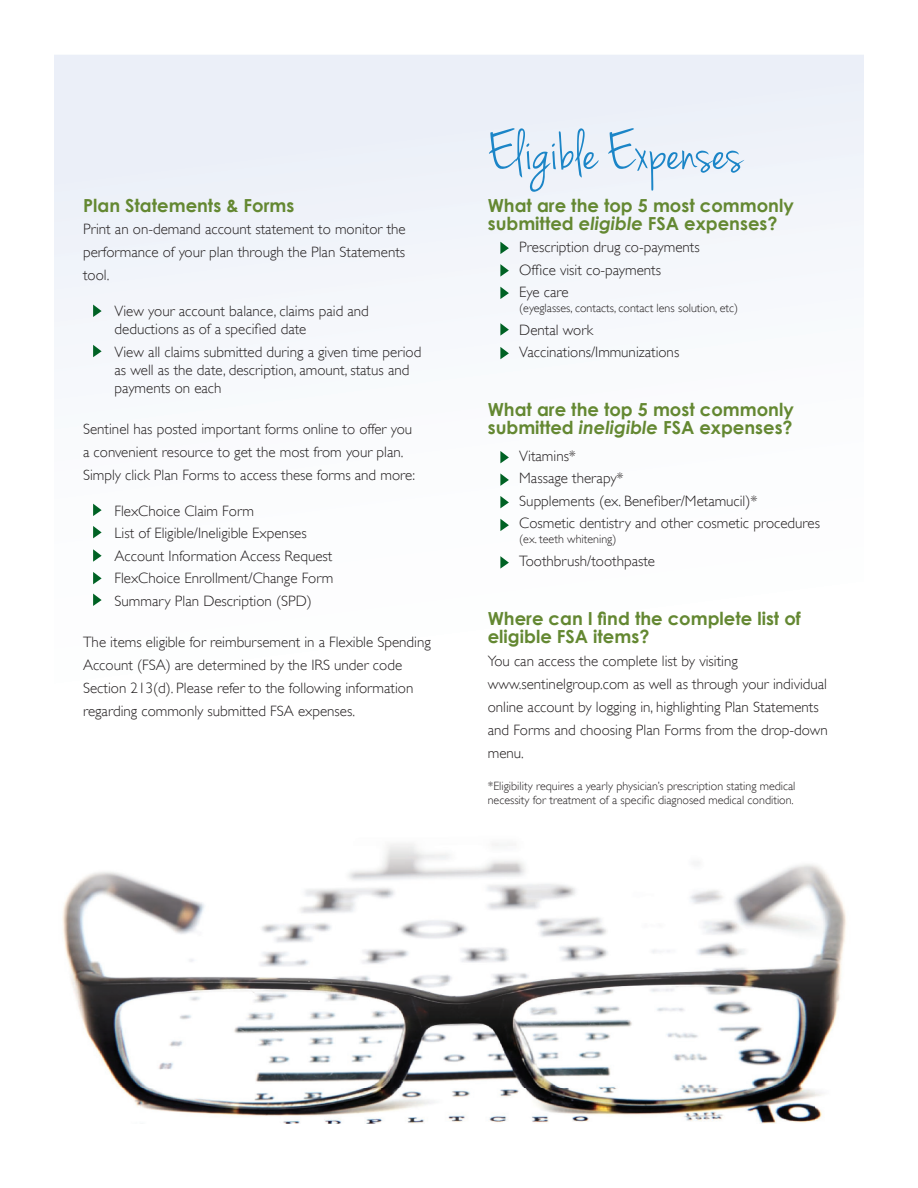
<style>
.page{position:relative;width:918px;height:1188px;background:#fff}
.page>*{position:absolute;margin:0;border:0;box-sizing:border-box;transform-origin:0 0}
.t1{font:58.5px "Jenna Sue";color:#1b85c7}
.t2{font:700 18px/18px "Century Gothic";color:#648832}
.t3{font:300 15px/23px "Gill Sans";color:#231f20}
.t4{font:300 12px/14.4px "Gill Sans";color:#231f20}
.s1{font-style:italic}
</style>
<div class="page">
<svg style="left:54px;top:55px;width:810px;height:539px"></svg>
<svg style="left:500px;top:242px;width:9px;height:12px"></svg>
<svg style="left:500px;top:264px;width:9px;height:13px"></svg>
<svg style="left:500px;top:287px;width:9px;height:12px"></svg>
<svg style="left:500px;top:347px;width:9px;height:12px"></svg>
<svg style="left:500px;top:323px;width:9px;height:13px"></svg>
<svg style="left:500px;top:451px;width:9px;height:12px"></svg>
<svg style="left:500px;top:473px;width:9px;height:13px"></svg>
<svg style="left:500px;top:496px;width:9px;height:12px"></svg>
<svg style="left:500px;top:519px;width:9px;height:12px"></svg>
<svg style="left:500px;top:556px;width:9px;height:13px"></svg>
<img style="left:62px;top:843px;width:784px;height:280px">
<svg style="left:93px;top:305px;width:9px;height:12px"></svg>
<svg style="left:93px;top:504px;width:9px;height:12px"></svg>
<svg style="left:93px;top:526px;width:9px;height:12px"></svg>
<svg style="left:93px;top:549px;width:9px;height:13px"></svg>
<svg style="left:93px;top:572px;width:9px;height:12px"></svg>
<svg style="left:93px;top:594px;width:9px;height:12px"></svg>
<svg style="left:93px;top:345px;width:9px;height:12px"></svg>
<p class="t2" style="left:83px;top:195px;width:213px">Plan Statements &amp; Forms</p>
<p class="t3" style="left:83px;top:218px;width:324px;text-align:justify">Print an on-demand account statement to monitor the performance of your plan through the Plan Statements tool.</p>
<p class="t3" style="left:115px;top:302px;width:256px;line-height:18px">View your account balance, claims paid and deductions as of a specified date</p>
<p class="t3" style="left:115px;top:343px;width:308px;line-height:18px">View all claims submitted during a given time period as well as the date, description, amount, status and payments on each</p>
<p class="t3" style="left:83px;top:417px;width:333px">Sentinel has posted important forms online to offer you a convenient resource to get the most from your plan.<br>Simply click Plan Forms to access these forms and more:</p>
<p class="t3" style="left:115px;top:499px;width:220px;line-height:22.5px">FlexChoice Claim Form<br>List of Eligible/Ineligible Expenses Account Information Access Request FlexChoice Enrollment/Change Form Summary Plan Description (SPD)</p>
<p class="t3" style="left:83px;top:630px;width:349px">The items eligible for reimbursement in a Flexible Spending Account (FSA) are determined by the IRS under code Section 213(d). Please refer to the following information regarding commonly submitted FSA expenses.</p>
<h1 class="t1" style="left:488px;top:118px;width:256px">Eligible Expenses</h1>
<p class="t2" style="left:488px;top:195px;width:307px">What are the top 5 most commonly submitted <span class="s1">eligible</span> FSA expenses?</p>
<p class="t3" style="left:519px;top:236px;width:182px;line-height:22.5px">Prescription drug co-payments<br>Office visit co-payments<br>Eye care</p>
<p class="t4" style="left:519px;top:301px;width:220px">(eyeglasses, contacts, contact lens solution, etc)</p>
<p class="t3" style="left:519px;top:318px;width:162px;line-height:22.5px">Dental work<br>Vaccinations/Immunizations</p>
<p class="t2" style="left:488px;top:400px;width:307px">What are the top 5 most commonly submitted <span class="s1">ineligible</span> FSA expenses?</p>
<p class="t3" style="left:519px;top:445px;width:302px;line-height:22.5px">Vitamins*<br>Massage therapy*<br>Supplements (ex. Benefiber/Metamucil)*<br>Cosmetic dentistry and other cosmetic procedures</p>
<p class="t4" style="left:519px;top:532px;width:99px">(ex. teeth whitening)</p>
<p class="t3" style="left:519px;top:549px;width:137px">Toothbrush/toothpaste</p>
<p class="t2" style="left:488px;top:609px;width:315px">Where can I find the complete list of eligible FSA items?</p>
<p class="t3" style="left:488px;top:649px;width:341px">You can access the complete list by visiting www.sentinelgroup.com as well as through your individual online account by logging in, highlighting Plan Statements and Forms and choosing Plan Forms from the drop-down menu.</p>
<p class="t4" style="left:488px;top:779px;width:309px">*Eligibility requires a yearly physician’s prescription stating medical necessity for treatment of a specific diagnosed medical condition.</p>
</div>
